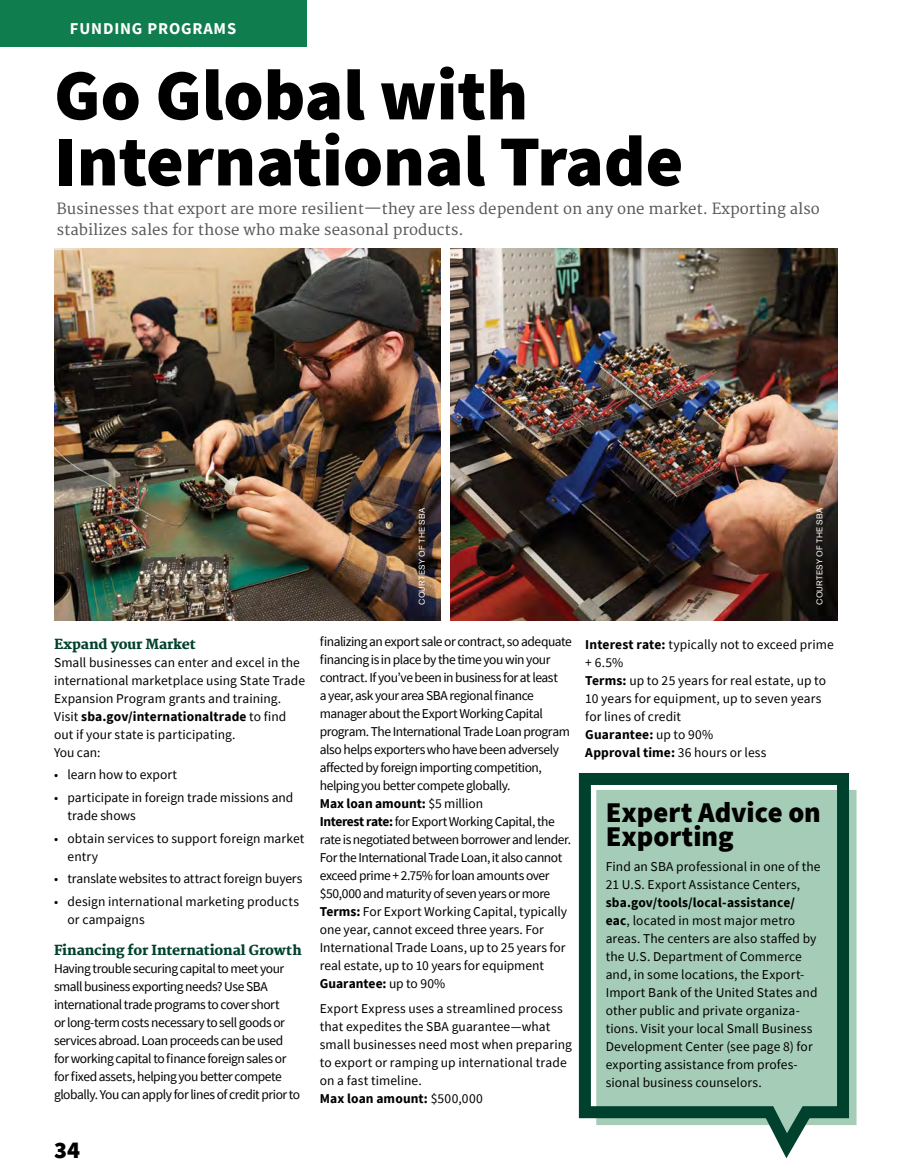
<style>
.page{position:relative;width:905px;height:1175px;background:#fff}
.page>*{position:absolute;margin:0;border:0;box-sizing:border-box;transform-origin:0 0}
.t1{font:900 72px/66px "Source Sans Pro";color:#000}
.t2{font:900 28.5px/24px "Source Sans Pro";color:#000}
.t3{font:900 24px "Source Sans Pro";color:#000}
.t4{font:700 16.5px "Source Sans Pro";letter-spacing:.05em;color:#fff}
.t5{font:15px/21px "Merriweather";color:#58595b}
.t6{font:13.5px/18px "Source Sans Pro";letter-spacing:-.005em;color:#000}
.t7{font:13.5px/18px "Source Sans Pro";letter-spacing:-.03em;color:#000}
.t8{font:13.5px/18px "Source Sans Pro";letter-spacing:-.035em;color:#000}
.t9{font:800 13.5px "Merriweather";letter-spacing:-.01em;color:#00412e}
.t10{font:8.25px "Akzidenz Grotesk BE";letter-spacing:.03em;color:#fff}
.s1{font-weight:700}
</style>
<div class="page">
<div style="left:0;top:0;width:306px;height:46px;background:#0f7d4d"></div>
<img style="left:451px;top:248px;width:386px;height:372px">
<img style="left:54px;top:248px;width:386px;height:372px">
<svg style="left:578px;top:773px;width:277px;height:386px;background:#98beab"></svg>
<hr style="left:904px;top:891px;width:1px;height:283px;background:#f9c606">
<p class="t4" style="left:70px;top:17px;width:168px">FUNDING PROGRAMS</p>
<h1 class="t1" style="left:54px;top:61px;width:631px">Go Global with<br>International Trade</h1>
<p class="t5" style="left:56px;top:199px;width:765px">Businesses that export are more resilient—they are less dependent on any one market. Exporting also stabilizes sales for those who make seasonal products.</p>
<p class="t9" style="left:54px;top:636px;width:143px">Expand your Market</p>
<p class="t6" style="left:54px;top:653px;width:252px">Small businesses can enter and excel in the international marketplace using State Trade Expansion Program grants and training.<br>Visit <span class="s1">sba.gov/internationaltrade</span> to find out if your state is participating.<br>You can:</p>
<p class="t6" style="left:54px;top:766px;width:125px">• learn how to export</p>
<p class="t6" style="left:68px;top:788px;width:227px;text-indent:-14px">• participate in foreign trade missions and trade shows</p>
<p class="t6" style="left:68px;top:829px;width:238px;text-indent:-14px">• obtain services to support foreign market entry</p>
<p class="t6" style="left:54px;top:869px;width:250px">• translate websites to attract foreign buyers</p>
<p class="t6" style="left:68px;top:892px;width:233px;text-indent:-14px">• design international marketing products or campaigns</p>
<p class="t9" style="left:54px;top:942px;width:249px">Financing for International Growth</p>
<p class="t8" style="left:54px;top:959px;width:248px">Having trouble securing capital to meet your small business exporting needs? Use SBA international trade programs to cover short<br>or long-term costs necessary to sell goods or services abroad. Loan proceeds can be used for working capital to finance foreign sales or for fixed assets, helping you better compete globally. You can apply for lines of credit prior to</p>
<h3 class="t3" style="left:54px;top:1133px;width:28px">34</h3>
<p class="t10" style="left:417px;top:605px;width:99px;rotate:-90deg">COURTESY OF THE SBA</p>
<p class="t10" style="left:814px;top:605px;width:99px;rotate:-90deg">COURTESY OF THE SBA</p>
<p class="t6" style="left:585px;top:635px;width:250px"><span class="s1">Interest rate:</span> typically not to exceed prime + 6.5%<br><span class="s1">Terms:</span> up to 25 years for real estate, up to<br>10 years for equipment, up to seven years for lines of credit<br><span class="s1">Guarantee:</span> up to 90%<br><span class="s1">Approval time:</span> 36 hours or less</p>
<p class="t7" style="left:320px;top:632px;width:253px">finalizing an export sale or contract, so adequate financing is in place by the time you win your contract. If you’ve been in business for at least<br>a year, ask your area SBA regional finance manager about the Export Working Capital program. The International Trade Loan program also helps exporters who have been adversely affected by foreign importing competition, helping you better compete globally.<br><span class="s1">Max loan amount:</span> $5 million<br><span class="s1">Interest rate:</span> for Export Working Capital, the rate is negotiated between borrower and lender.<br>For the International Trade Loan, it also cannot exceed prime + 2.75% for loan amounts over $50,000 and maturity of seven years or more <span class="s1">Terms:</span> For Export Working Capital, typically one year, cannot exceed three years. For International Trade Loans, up to 25 years for real estate, up to 10 years for equipment <span class="s1">Guarantee:</span> up to 90%</p>
<p class="t6" style="left:320px;top:999px;width:253px">Export Express uses a streamlined process that expedites the SBA guarantee—what small businesses need most when preparing to export or ramping up international trade on a fast timeline.<br><span class="s1">Max loan amount:</span> $500,000</p>
<h2 class="t2" style="left:605px;top:800px;width:217px">Expert Advice on<br>Exporting</h2>
<p class="t6" style="left:605px;top:857px;width:216px">Find an SBA professional in one of the<br>21 U.S. Export Assistance Centers,</p>
<p class="t6" style="left:605px;top:893px;width:213px"><span class="s1">sba.gov/tools/local-assistance/ eac</span>, located in most major metro areas. The centers are also staffed by the U.S. Department of Commerce and, in some locations, the Export-Import Bank of the United States and other public and private organiza&shy;tions. Visit your local Small Business Development Center (see page 8) for exporting assistance from profes&shy;sional business counselors.</p>
</div>
